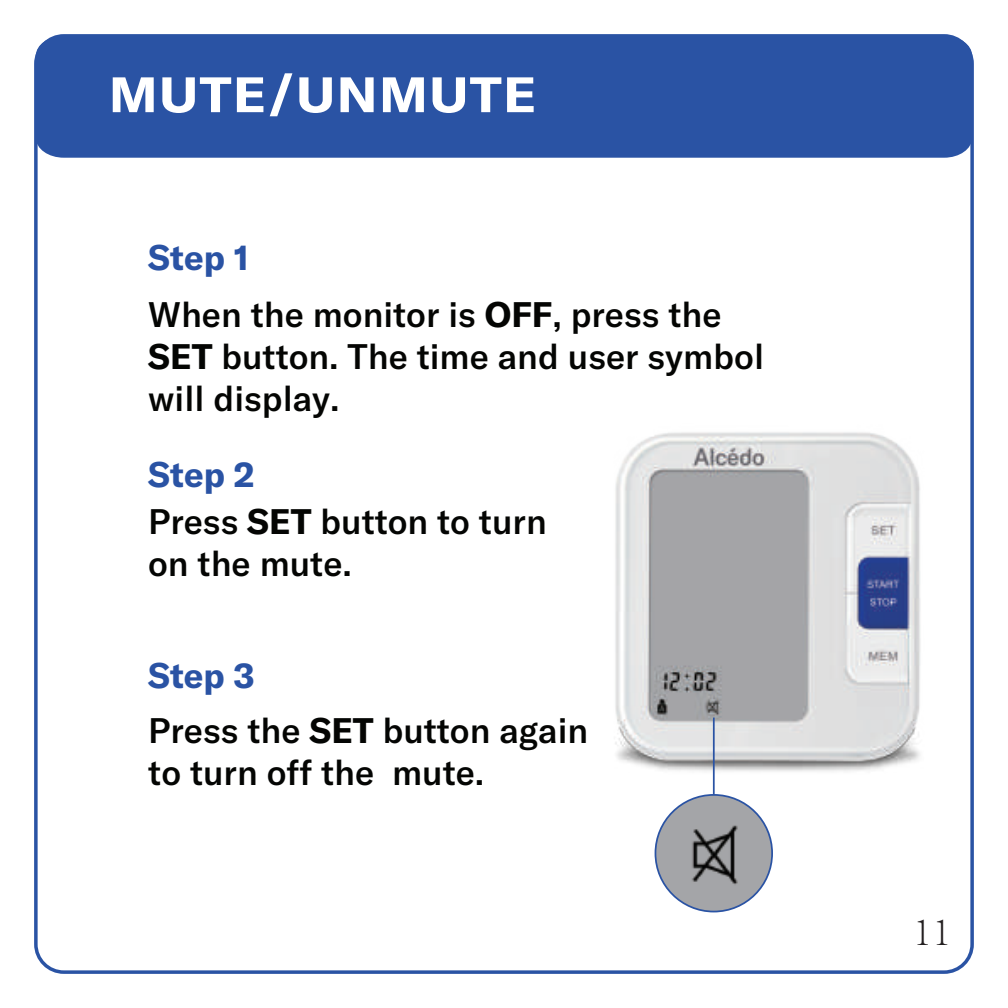
<style>
.page{position:relative;width:1008px;height:1008px;background:#fff}
.page>*{position:absolute;margin:0;border:0;box-sizing:border-box;transform-origin:0 0}
.t1{font:300 42px "Adobe Song Std";color:#231f20}
.t2{font:500 35px/42px "GT America";color:#040503}
.t3{font:700 35px "GT America";color:#2a53a4}
.s1{font-weight:700;color:#2a53a4}
.s2{font-weight:700}
</style>
<div class="page">
<div style="left:38px;top:39px;width:932px;height:119px;background:#2a53a4"></div>
<div style="left:34px;top:34px;width:940px;height:940px;border:4px solid #2a53a4;border-radius:28px"></div>
<svg style="left:113px;top:73px;width:421px;height:43px"></svg>
<img style="left:615px;top:432px;width:306px;height:342px">
<img style="left:655px;top:795px;width:117px;height:117px;border-radius:58px">
<div style="left:655px;top:794px;width:118px;height:118px;border:2px solid #2a53a4;border-radius:50%"></div>
<hr style="left:713px;top:718px;width:2px;height:77px;background:#2a53a4">
<p class="t2" style="left:148px;top:228px;width:575px;line-height:57.4px"><span class="s1">Step 1<br></span>When the monitor is <span class="s2">OFF</span>, press the</p>
<p class="t2" style="left:148px;top:335px;width:617px"><span class="s2">SET</span> button. The time and user symbol will display.</p>
<p class="t3" style="left:148px;top:453px;width:107px">Step 2</p>
<p class="t2" style="left:148px;top:500px;width:400px">Press <span class="s2">SET</span> button to turn on the mute.</p>
<p class="t3" style="left:148px;top:654px;width:108px">Step 3</p>
<p class="t2" style="left:148px;top:710px;width:441px">Press the <span class="s2">SET</span> button again to turn off the mute.</p>
<p class="t1" style="left:913px;top:907px;width:40px">11</p>
</div>
